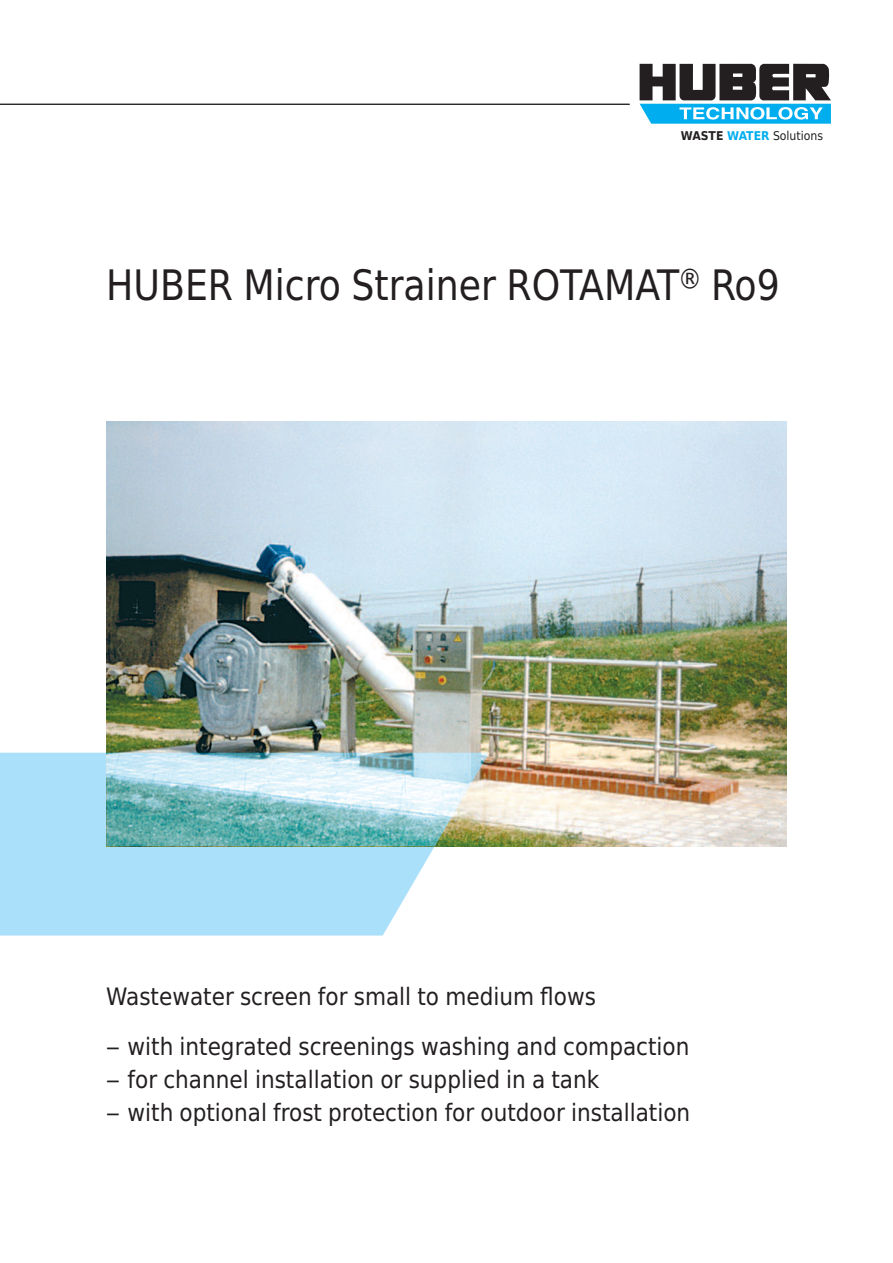
<style>
.page{position:relative;width:893px;height:1263px;background:#fff}
.page>*{position:absolute;margin:0;border:0;box-sizing:border-box;transform-origin:0 0}
.t1{font:42px "Huber Tec";color:#231f20;scale:.96 1}
.t2{font:24px "Huber Tec";color:#231f20}
.t3{font:12.15px "Huber Tec";color:#231f20}
.s1{font-weight:700}
.s2{font-weight:700;color:#00aeef}
</style>
<div class="page">
<svg style="left:640px;top:64px;width:191px;height:60px"></svg>
<hr style="left:0;top:104px;width:630px;height:1px;background:#231f20">
<svg style="left:0;top:753px;width:489px;height:182px;fill:#aae0f9"></svg>
<img style="left:106px;top:421px;width:681px;height:425px">
<img style="left:106px;top:753px;width:383px;height:93px">
<p class="t3" style="left:681px;top:126px;width:144px"><span class="s1">WASTE</span> <span class="s2">WATER</span> Solutions</p>
<h1 class="t1" style="left:106px;top:261px;width:703px">HUBER Micro Strainer ROTAMAT® Ro9</h1>
<p class="t2" style="left:106px;top:983px;width:491px">Wastewater screen for small to medium flows</p>
<p class="t2" style="left:106px;top:1032px;width:585px">– with integrated screenings washing and compaction</p>
<p class="t2" style="left:106px;top:1065px;width:495px">– for channel installation or supplied in a tank</p>
<p class="t2" style="left:106px;top:1098px;width:585px">– with optional frost protection for outdoor installation</p>
</div>
